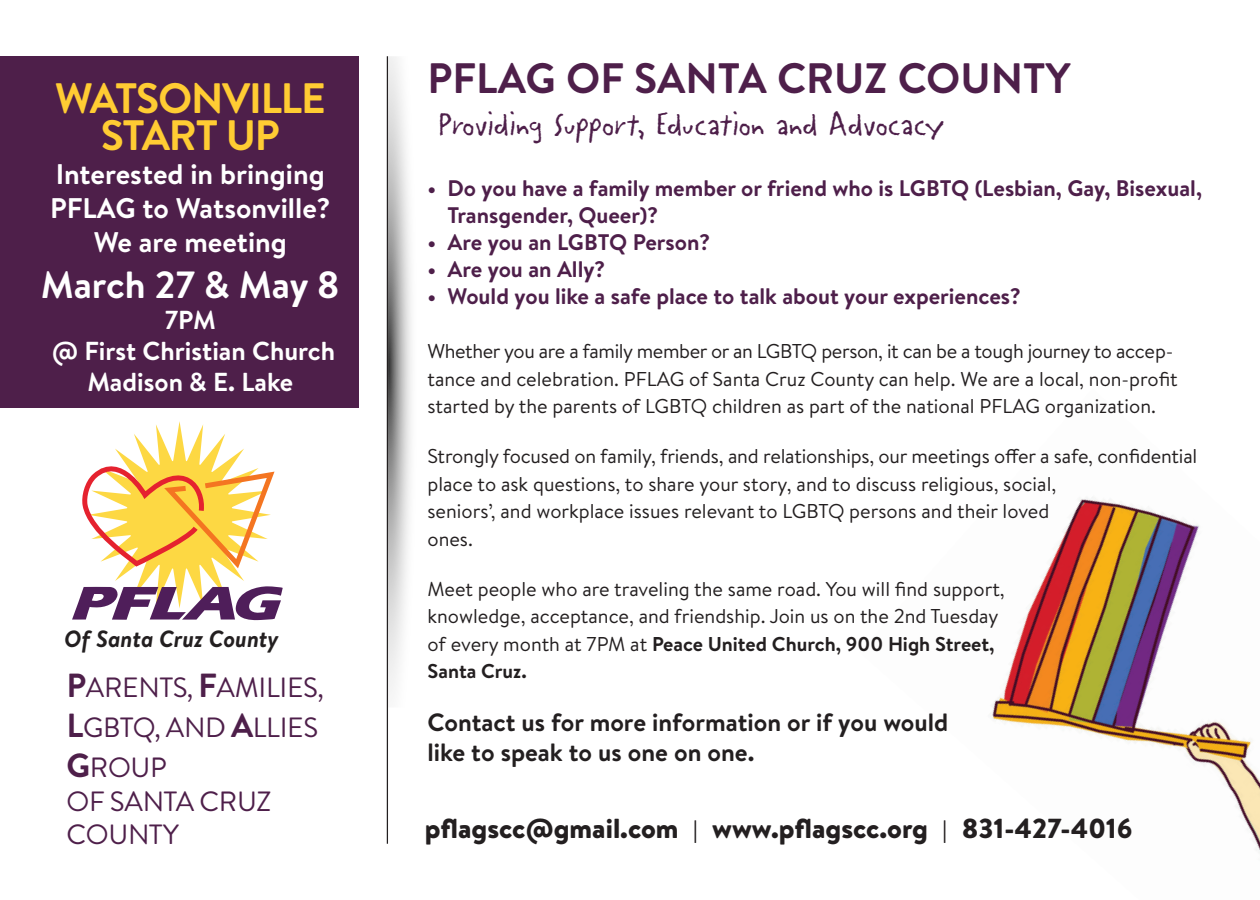
<style>
.page{position:relative;width:1260px;height:900px;background:#fff}
.page>*{position:absolute;margin:0;border:0;box-sizing:border-box;transform-origin:0 0}
.t1{font:700 42.5px "Brandon Text";color:#4e1f4a}
.t2{font:700 42.5px "Brandon Text";letter-spacing:-.03em;color:#fc3}
.t3{font:700 37.75px "Brandon Text";letter-spacing:-.01em;color:#fff}
.t4{font:35px "Litterbox ICG";letter-spacing:-.01em;color:#4e1f4a}
.t5{font:700 28.25px/34px "Brandon Text";color:#fff;text-align:center}
.t6{font:27.75px/40px "Brandon Grotesque";letter-spacing:-.01em;color:#4e1f4a}
.t7{font:900 27.5px "Brandon Text";color:#231f20}
.t8{font:700 26px "Brandon Text";color:#fff}
.t9{font:700 25px/30px "Brandon Text";color:#231f20}
.t10{font:italic 700 23.5px "Brandon Text";color:#231f20}
.t11{font:700 22.5px/27px "Brandon Text";color:#4e1f4a}
.t12{font:20px/27.5px "Brandon Text";color:#231f20}
.s1{font-weight:700;font-size:33.5px}
.s2{font-weight:700}
.s3{font-weight:300;font-size:32.5px}
</style>
<div class="page">
<img style="left:990px;top:497px;width:270px;height:354px">
<div style="left:0;top:56px;width:359px;height:351px;background:#4e1f4a"></div>
<svg style="left:72px;top:421px;width:211px;height:199px"></svg>
<svg style="left:388px;top:56px;width:24px;height:651px"></svg>
<hr style="left:387px;top:56px;width:1px;height:788px;background:#231f20">
<p class="t2" style="left:55px;top:68px;width:272px">WATSONVILLE</p>
<p class="t2" style="left:101px;top:106px;width:181px">START UP</p>
<p class="t5" style="left:50px;top:157px;width:282px">Interested in bringing<br>PFLAG to Watsonville?<br>We are meeting</p>
<p class="t3" style="left:41px;top:258px;width:300px">March 27 &amp; May 8</p>
<p class="t8" style="left:165px;top:302px;width:53px">7PM</p>
<p class="t8" style="left:52px;top:333px;width:285px">@ First Christian Church</p>
<p class="t8" style="left:87px;top:364px;width:207px">Madison &amp; E. Lake</p>
<p class="t10" style="left:64px;top:622px;width:216px">Of Santa Cruz County</p>
<p class="t6" style="left:67px;top:668px;width:259px"><span class="s1">P</span>ARENTS, <span class="s1">F</span>AMILIES,<br><span class="s1">L</span>GBTQ, AND <span class="s1">A</span>LLIES<br><span class="s1">G</span>ROUP</p>
<p class="t6" style="left:67px;top:785px;width:206px;line-height:33.5px">OF SANTA CRUZ<br>COUNTY</p>
<p class="t1" style="left:428px;top:48px;width:645px">PFLAG OF SANTA CRUZ COUNTY</p>
<p class="t4" style="left:439px;top:101px;width:508px">Providing Support, Education and Advocacy</p>
<p class="t11" style="left:448px;top:174px;width:756px;text-indent:-20px">• Do you have a family member or friend who is LGBTQ (Lesbian, Gay, Bisexual,<br>Transgender, Queer)?</p>
<p class="t11" style="left:428px;top:228px;width:284px">• Are you an LGBTQ Person?</p>
<p class="t11" style="left:428px;top:255px;width:179px">• Are you an Ally?</p>
<p class="t11" style="left:428px;top:282px;width:595px">• Would you like a safe place to talk about your experiences?</p>
<p class="t12" style="left:428px;top:337px;width:752px">Whether you are a family member or an LGBTQ person, it can be a tough journey to accep&shy;tance and celebration. PFLAG of Santa Cruz County can help. We are a local, non-profit started by the parents of LGBTQ children as part of the national PFLAG organization.</p>
<p class="t12" style="left:428px;top:442px;width:771px">Strongly focused on family, friends, and relationships, our meetings offer a safe, confidential place to ask questions, to share your story, and to discuss religious, social,<br>seniors’, and workplace issues relevant to LGBTQ persons and their loved<br>ones.</p>
<p class="t12" style="left:428px;top:574px;width:579px">Meet people who are traveling the same road. You will find support, knowledge, acceptance, and friendship. Join us on the 2nd Tuesday of every month at 7PM at <span class="s2">Peace United Church, 900 High Street, Santa Cruz.</span></p>
<p class="t9" style="left:428px;top:706px;width:522px">Contact us for more information or if you would like to speak to us one on one.</p>
<p class="t7" style="left:425px;top:809px;width:709px">pflagscc@gmail.com <span class="s3">l</span> www.pflagscc.org <span class="s3">l</span> 831-427-4016</p>
</div>
